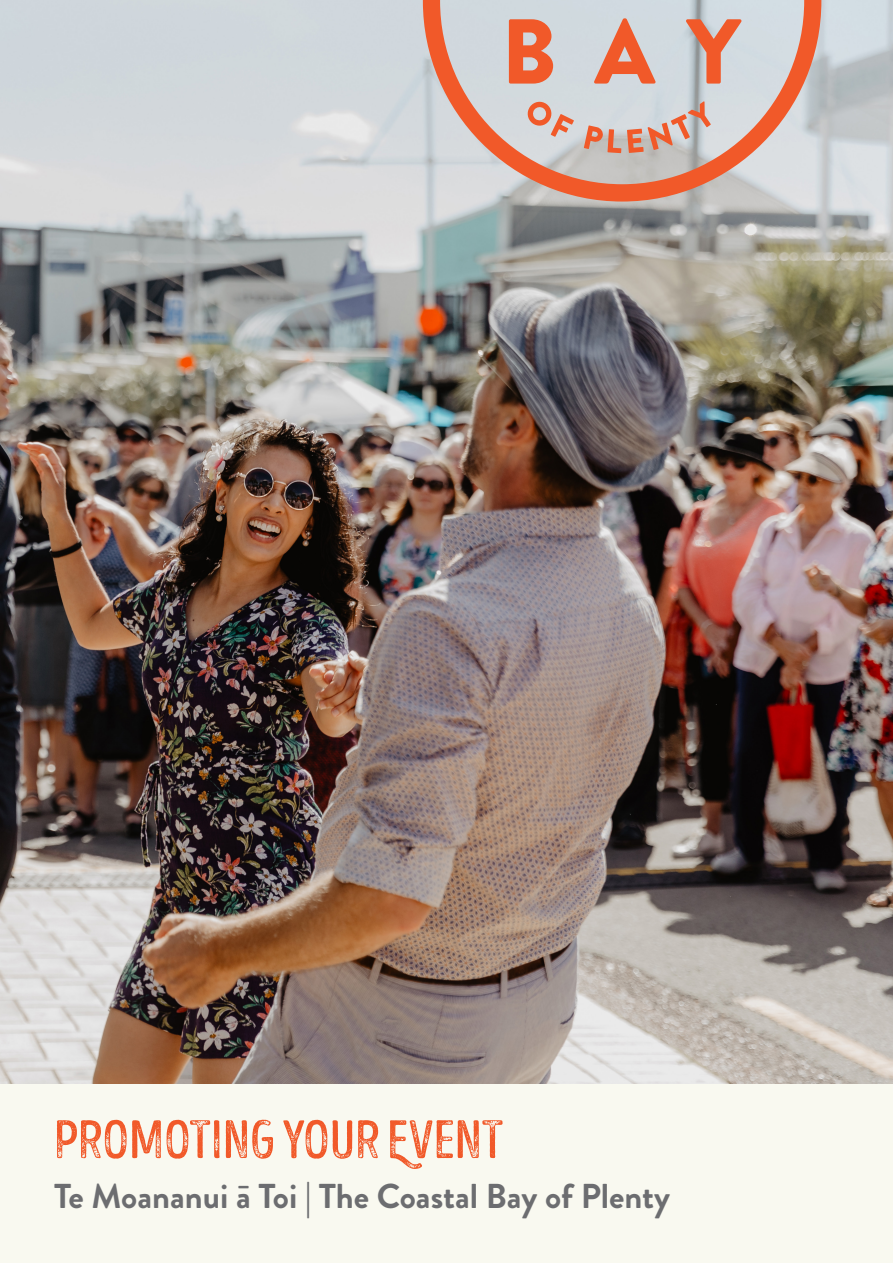
<style>
.page{position:relative;width:893px;height:1263px;background:#fff}
.page>*{position:absolute;margin:0;border:0;box-sizing:border-box;transform-origin:0 0}
.Image_Caption_-_Alig{font:54px "Intro Head BUC G Base";color:#f15929}
.Image_Caption_-_Alig-2{font:700 34.5px "Brandon Grotesque";color:#6c6d70}
.t1{font:700 12px "Brandon Grotesque";color:#6c6d70}
</style>
<div class="page">
<div style="left:0;top:1084px;width:893px;height:179px;background:#f9f9f0"></div>
<img style="left:0;top:0;width:893px;height:1084px">
<svg style="left:423px;top:0;width:398px;height:202px;background:#d6bab3"></svg>
<p class="Image_Caption_-_Alig" style="left:54px;top:1109px;width:451px">Promoting your Event</p>
<p class="Image_Caption_-_Alig-2" style="left:54px;top:1171px;width:618px">Te Moananui ā Toi | The Coastal Bay of Plenty</p>
<p class="t1" style="left:108px;top:1196px;width:129px">BAYOFPLENTYNZ.COM</p>
</div>
